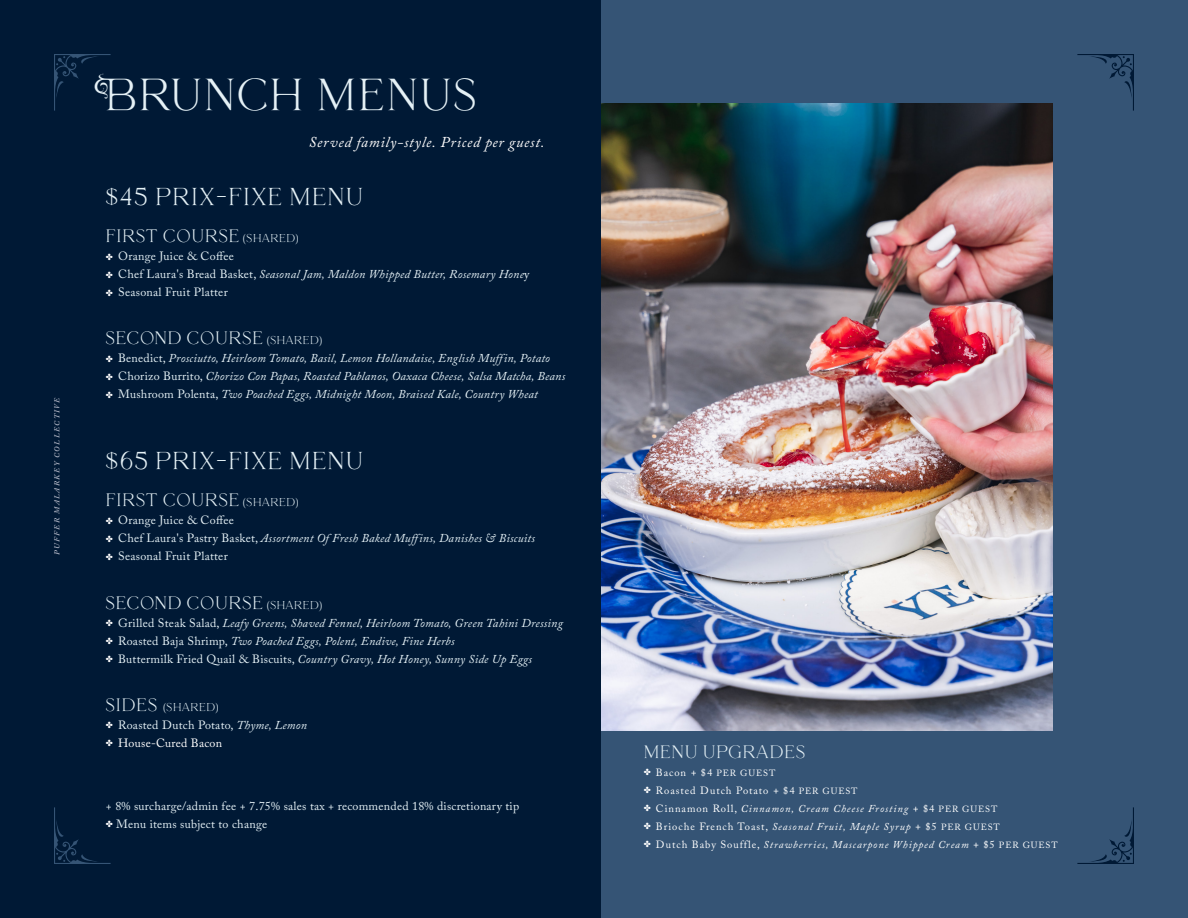
<style>
.page{position:relative;width:1188px;height:918px;background:#355475}
.page>*{position:absolute;margin:0;border:0;box-sizing:border-box;transform-origin:0 0}
.t1{font:41.1px "Berold";letter-spacing:.06em;color:#e5f1f6}
.t2{font:22.5px "Berold";letter-spacing:.06em;color:#e5f1f6}
.t3{font:16.5px "Berold";letter-spacing:.06em;color:#e5f1f6}
.t4{font:italic 15px "Adobe Caslon Pro";letter-spacing:.05em;color:#fff}
.t5{font:italic 12px "Adobe Caslon Pro";letter-spacing:.02em;color:#e5f1f6}
.t6{font:12px "Adobe Caslon Pro";letter-spacing:.02em;color:#e5f1f6}
.t7{font:12px "Adobe Caslon Pro";letter-spacing:.02em;color:#fff}
.t8{font:italic 10.5px "Adobe Caslon Pro";letter-spacing:.09em;color:#fff}
.t9{font:10.5px "Adobe Caslon Pro";letter-spacing:.09em;color:#fff}
.t10{font:10.5px "Berold";letter-spacing:.06em;color:#e5f1f6}
.t11{font:9px "Adobe Caslon Pro";letter-spacing:.105em;color:#fff}
.t12{font:italic 600 7.5px "Adobe Caslon Pro";letter-spacing:.185em;color:#b4b8c7}
.s1{font-size:10.5px}
.s2{color:#fff}
.s3{font-style:normal}
.s4{font-size:16.5px}
.s5{font-style:italic}
.s6{font-size:12px}
.s7{font-size:9px}
.s8{font-style:normal;font-size:12px}
.s9{font-style:normal;font-size:9px}
</style>
<div class="page">
<div style="left:0;top:0;width:600px;height:918px;background:#001935"></div>
<svg style="left:1077px;top:54px;width:57px;height:57px"></svg>
<svg style="left:1077px;top:807px;width:57px;height:57px"></svg>
<svg style="left:54px;top:54px;width:57px;height:57px"></svg>
<svg style="left:54px;top:807px;width:57px;height:57px"></svg>
<img style="left:601px;top:103px;width:452px;height:628px">
<p class="t12" style="left:53px;top:555px;width:159px;rotate:-90deg">PUFFER MALARKEY COLLECTIVE</p>
<p class="t1" style="left:95px;top:72px;width:383px">BRUNCH MENUS</p>
<p class="t4" style="left:309px;top:133px;width:237px">Served family-style. Priced per guest.</p>
<p class="t2" style="left:106px;top:184px;width:258px">$45 PRIX-FIXE MENU</p>
<p class="t3" style="left:106px;top:227px;width:194px">FIRST COURSE <span class="s1">(SHARED)</span></p>
<p class="t6" style="left:106px;top:249px;width:129px"><span class="s2">✤</span> Orange Juice &amp; Coffee</p>
<p class="t5" style="left:106px;top:267px;width:425px"><span class="s2">✤</span> <span class="s3">Chef Laura's Bread Basket,</span> Seasonal Jam, Maldon Whipped Butter, Rosemary Hone<span class="s3">y</span></p>
<p class="t6" style="left:106px;top:285px;width:123px"><span class="s2">✤</span> Seasonal Fruit Platter</p>
<p class="t3" style="left:106px;top:329px;width:218px">SECOND COURSE <span class="s1">(SHARED)</span></p>
<p class="t5" style="left:106px;top:351px;width:446px"><span class="s2">✤</span> <span class="s3">Benedict,</span> Prosciutto, Heirloom Tomato, Basil, Lemon Hollandaise, English Muffin, Potato</p>
<p class="t5" style="left:106px;top:369px;width:461px"><span class="s2">✤</span> <span class="s3">Chorizo Burrito,</span> Chorizo Con Papas, Roasted Pablanos, Oaxaca Cheese, Salsa Matcha, Beans</p>
<p class="t5" style="left:106px;top:387px;width:434px"><span class="s2">✤</span> <span class="s3">Mushroom Polenta,</span> Two Poached Eggs, Midnight Moon, Braised Kale, Country Wheat</p>
<p class="t2" style="left:106px;top:448px;width:259px">$65 PRIX-FIXE MENU</p>
<p class="t3" style="left:106px;top:491px;width:194px">FIRST COURSE <span class="s1">(SHARED)</span></p>
<p class="t6" style="left:106px;top:513px;width:129px"><span class="s2">✤</span> Orange Juice &amp; Coffee</p>
<p class="t5" style="left:106px;top:531px;width:431px"><span class="s2">✤</span> <span class="s3">Chef Laura's Pastry Basket,</span> Assortment Of Fresh Baked Muffins, Danishes &amp; Biscuits</p>
<p class="t6" style="left:106px;top:549px;width:123px"><span class="s2">✤</span> Seasonal Fruit Platter</p>
<p class="t3" style="left:106px;top:593px;width:218px">SECOND COURSE <span class="s1">(SHARED)</span></p>
<p class="t5" style="left:106px;top:615px;width:459px"><span class="s2">✤</span> <span class="s3">Grilled Steak Salad,</span> Leafy Greens, Shaved Fennel, Heirloom Tomato, Green Tahini Dressing</p>
<p class="t5" style="left:106px;top:633px;width:350px"><span class="s2">✤</span> <span class="s3">Roasted Baja Shrimp,</span> Two Poached Eggs, Polent, Endive, Fine Herbs</p>
<p class="t5" style="left:106px;top:651px;width:428px"><span class="s2">✤</span> <span class="s3">Buttermilk Fried Quail &amp; Biscuits,</span> Country Gravy, Hot Honey, Sunny Side Up Eggs</p>
<p class="t10" style="left:106px;top:701px;width:114px"><span class="s4">SIDES</span> (SHARED)</p>
<p class="t6" style="left:106px;top:717px;width:203px"><span class="s2">✤</span> Roasted Dutch Potato, <span class="s5">Thyme, Lemon</span></p>
<p class="t7" style="left:106px;top:735px;width:118px">✤ House-Cured Bacon</p>
<p class="t6" style="left:106px;top:798px;width:415px">+ 8% surcharge/admin fee + 7.75% sales tax + recommended 18% discretionary tip</p>
<p class="t6" style="left:106px;top:816px;width:163px"><span class="s2">✤</span> Menu items subject to change</p>
<p class="t3" style="left:644px;top:742px;width:163px">MENU UPGRADES</p>
<p class="t11" style="left:644px;top:767px;width:133px">✤ <span class="s1">Bacon</span> <span class="s6">+</span> <span class="s1">$4</span> PER GUEST</p>
<p class="t9" style="left:644px;top:784px;width:215px">✤ Roasted Dutch Potato <span class="s6">+</span> $4 <span class="s7">PER GUEST</span></p>
<p class="t8" style="left:644px;top:802px;width:355px">✤ <span class="s3">Cinnamon Roll,</span> Cinnamon, Cream Cheese Frosting <span class="s8">+</span> <span class="s3">$4</span> <span class="s9">PER GUEST</span></p>
<p class="t8" style="left:644px;top:820px;width:358px">✤ <span class="s3">Brioche French Toast,</span> Seasonal Fruit, Maple Syrup <span class="s8">+</span> <span class="s3">$5</span> <span class="s9">PER GUEST</span></p>
<p class="t8" style="left:644px;top:838px;width:416px">✤ <span class="s3">Dutch Baby Souffle,</span> Strawberries, Mascarpone Whipped Cream <span class="s8">+</span> <span class="s3">$5</span> <span class="s9">PER GUEST</span></p>
</div>
